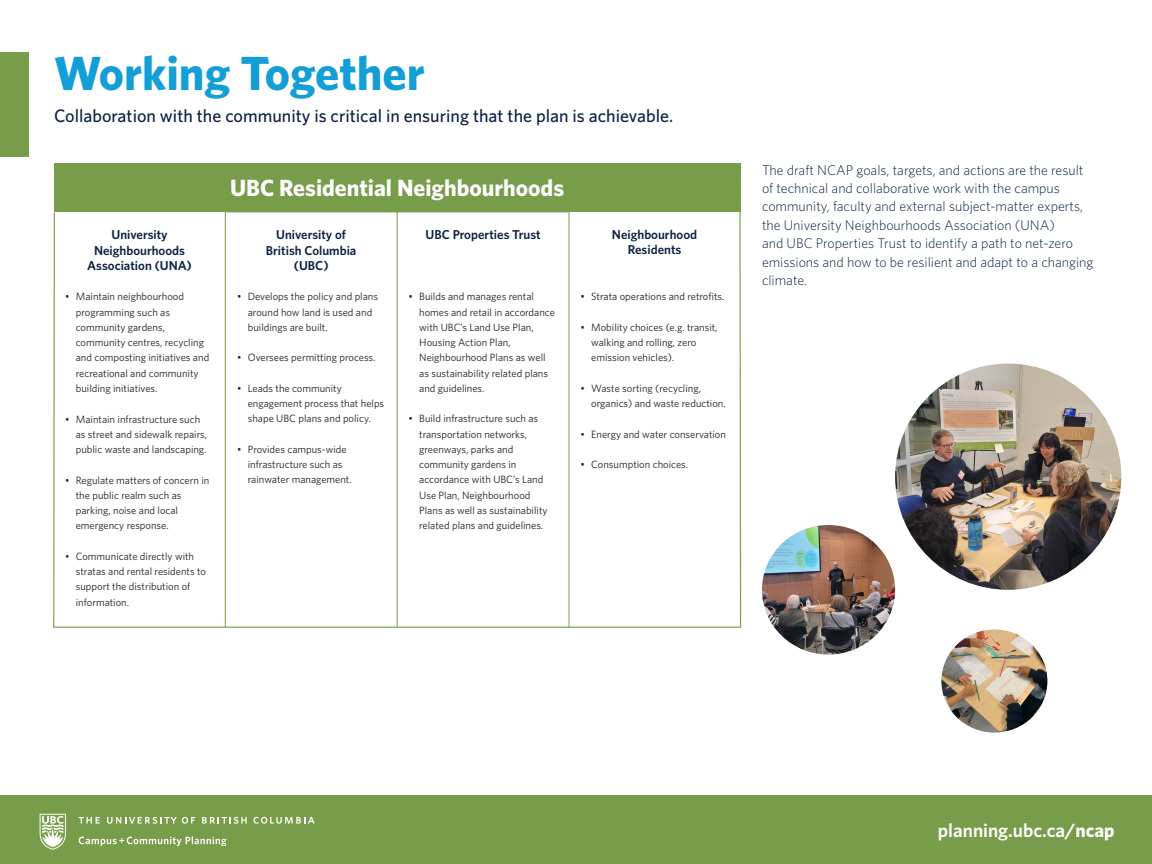
<style>
.page{position:relative;width:1152px;height:864px;background:#fff}
.page>*{position:absolute;margin:0;border:0;box-sizing:border-box;transform-origin:0 0}
.t1{font:700 48px "Whitney";color:#149ed6}
.t2{font:700 23.48px "Whitney";color:#fff}
.t3{font:600 19.2px "Whitney";color:#fff}
.t4{font:500 18px "Whitney";color:#0b2143}
.Timeline{font:300 14px/18.4px "Whitney";color:#0b2143}
.t5{font:600 12.92px/15.5px "Whitney";color:#0d2143;text-align:center}
.t6{font:10.56px/15.2px "Whitney";color:#231f20}
.s1{font-weight:700}
</style>
<div class="page">
<div style="left:0;top:796px;width:1152px;height:68px;background:#789d4a"></div>
<svg style="left:40px;top:814px;width:26px;height:36px"></svg>
<svg style="left:79px;top:817px;width:21px;height:7px"></svg>
<svg style="left:107px;top:817px;width:88px;height:7px"></svg>
<svg style="left:202px;top:817px;width:45px;height:7px"></svg>
<svg style="left:253px;top:817px;width:62px;height:7px"></svg>
<svg style="left:79px;top:836px;width:147px;height:10px"></svg>
<div style="left:0;top:52px;width:28px;height:105px;background:#789d4a"></div>
<div style="left:54px;top:163px;width:687px;height:49px;background:#789d4a"></div>
<svg style="left:53px;top:212px;width:689px;height:416px"></svg>
<hr style="left:225px;top:212px;width:1px;height:415px;background:#789d4a">
<img style="left:895px;top:364px;width:226px;height:226px;border-radius:113px">
<img style="left:941px;top:630px;width:106px;height:103px">
<img style="left:762px;top:525px;width:133px;height:130px">
<p class="t1" style="left:54px;top:41px;width:372px">Working Together</p>
<p class="t4" style="left:54px;top:104px;width:621px">Collaboration with the community is critical in ensuring that the plan is achievable.</p>
<p class="t2" style="left:230px;top:172px;width:336px">UBC Residential Neighbourhoods</p>
<p class="t5" style="left:87px;top:227px;width:106px">University<br>Neighbourhoods<br>Association (UNA)</p>
<p class="t5" style="left:266px;top:227px;width:92px">University of<br>British Columbia (UBC)</p>
<p class="t5" style="left:426px;top:226px;width:117px">UBC Properties Trust</p>
<p class="t5" style="left:612px;top:227px;width:87px">Neighbourhood<br>Residents</p>
<p class="t6" style="left:76px;top:289px;width:135px;text-indent:-11px">• Maintain neighbourhood programming such as community gardens, community centres, recycling and composting initiatives and recreational and community building initiatives.</p>
<p class="t6" style="left:76px;top:411px;width:133px;text-indent:-11px">• Maintain infrastructure such as street and sidewalk repairs, public waste and landscaping.</p>
<p class="t6" style="left:76px;top:472px;width:135px;text-indent:-11px">• Regulate matters of concern in the public realm such as parking, noise and local emergency response.</p>
<p class="t6" style="left:76px;top:548px;width:132px;text-indent:-11px">• Communicate directly with stratas and rental residents to support the distribution of information.</p>
<p class="t6" style="left:581px;top:289px;width:145px">• Strata operations and retrofits.</p>
<p class="t6" style="left:591px;top:319px;width:128px;text-indent:-11px">• Mobility choices (e.g. transit, walking and rolling, zero emission vehicles).</p>
<p class="t6" style="left:591px;top:380px;width:136px;text-indent:-11px">• Waste sorting (recycling, organics) and waste reduction.</p>
<p class="t6" style="left:581px;top:426px;width:147px">• Energy and water conservation</p>
<p class="t6" style="left:581px;top:457px;width:109px">• Consumption choices.</p>
<p class="t6" style="left:419px;top:289px;width:137px;text-indent:-11px">• Builds and manages rental homes and retail in accordance with UBC’s Land Use Plan,<br>Housing Action Plan,<br>Neighbourhood Plans as well as sustainability related plans and guidelines.</p>
<p class="t6" style="left:419px;top:411px;width:130px;text-indent:-11px">• Build infrastructure such as transportation networks, greenways, parks and community gardens in accordance with UBC’s Land<br>Use Plan, Neighbourhood<br>Plans as well as sustainability related plans and guidelines.</p>
<p class="t6" style="left:248px;top:289px;width:132px;text-indent:-11px">• Develops the policy and plans around how land is used and buildings are built.</p>
<p class="t6" style="left:237px;top:350px;width:140px">• Oversees permitting process.</p>
<p class="t6" style="left:248px;top:380px;width:138px;text-indent:-11px">• Leads the community engagement process that helps shape UBC plans and policy.</p>
<p class="t6" style="left:248px;top:441px;width:105px;text-indent:-11px">• Provides campus-wide infrastructure such as rainwater management.</p>
<p class="Timeline" style="left:762px;top:160px;width:333px">The draft NCAP goals, targets, and actions are the result of technical and collaborative work with the campus community, faculty and external subject-matter experts, the University Neighbourhoods Association (UNA)<br>and UBC Properties Trust to identify a path to net-zero emissions and how to be resilient and adapt to a changing climate.</p>
<p class="t3" style="left:938px;top:818px;width:178px">planning.ubc.ca/<span class="s1">ncap</span></p>
</div>
